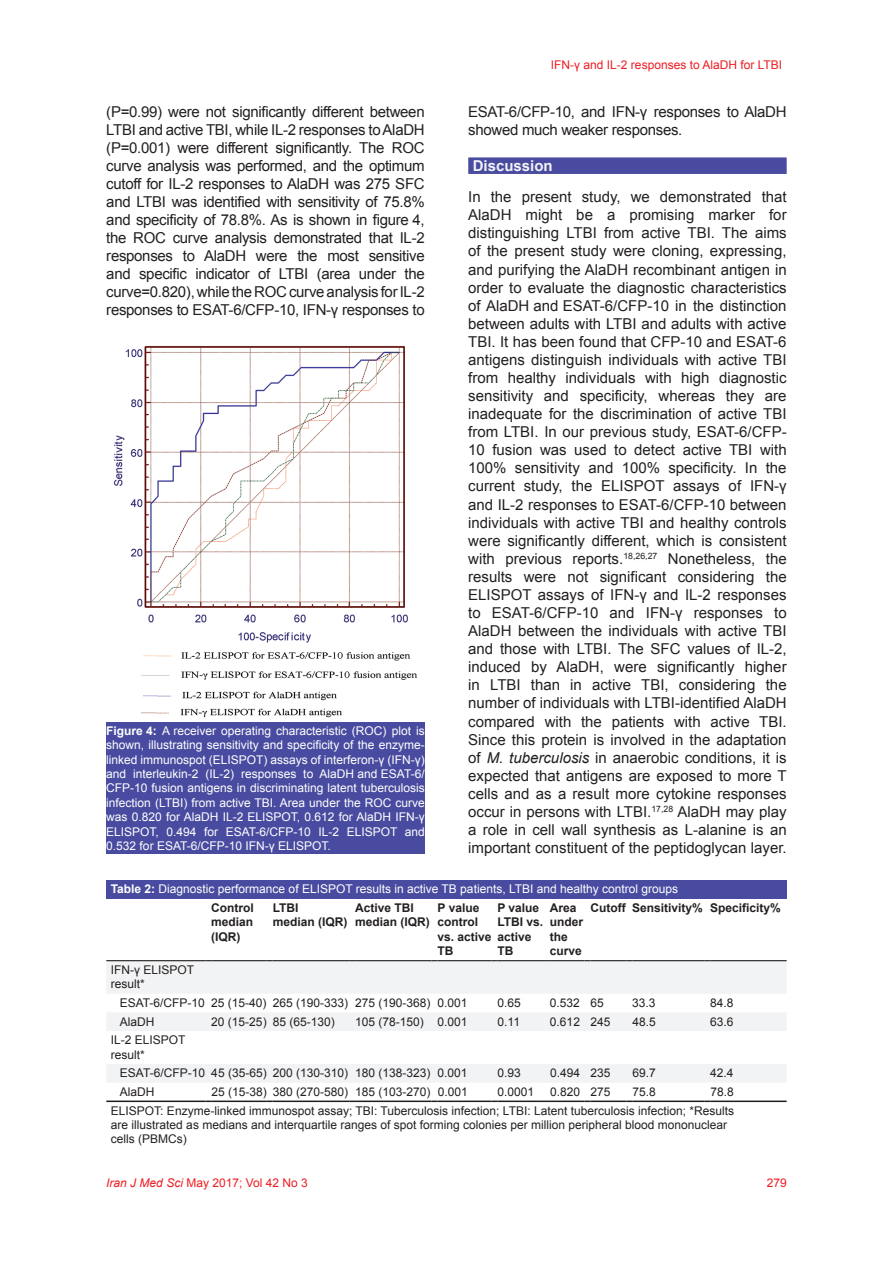
<style>
.page{position:relative;width:893px;height:1263px;background:#fff}
.page>*{position:absolute;margin:0;border:0;box-sizing:border-box;transform-origin:0 0}
.t1{font:15px/18.1px "Arial";letter-spacing:-.02em;color:#231f20;text-align:justify}
.t2{font:700 15px "Arial";color:#f2f2f8}
.t3{font:12px/14.4px "Arial";color:#fff}
.t4{font:12px/14.4px "Arial";color:#231f20}
.t5{font:700 12px/14.4px "Arial";color:#231f20}
.t6{font:12px "Arial";color:#ee1d23}
.s1{font-style:italic}
.s2{font-weight:700}
.s3{font-weight:700;color:#231f20}
</style>
<div class="page">
<div style="left:468px;top:157px;width:319px;height:17px;background:#484b9f"></div>
<div style="left:106px;top:880px;width:681px;height:19px;background:#484b9f"></div>
<svg style="left:106px;top:961px;width:681px;height:121px;fill:#f2f3f4"></svg>
<hr style="left:106px;top:1100px;width:99px;height:2px;background:#231f20">
<svg style="left:205px;top:1100px;width:6px;height:2px"></svg>
<hr style="left:211px;top:1100px;width:56px;height:2px;background:#231f20">
<svg style="left:267px;top:1100px;width:6px;height:2px"></svg>
<hr style="left:273px;top:1100px;width:76px;height:2px;background:#231f20">
<svg style="left:349px;top:1100px;width:6px;height:2px"></svg>
<hr style="left:355px;top:1100px;width:77px;height:2px;background:#231f20">
<hr style="left:437px;top:1100px;width:54px;height:2px;background:#231f20">
<svg style="left:491px;top:1100px;width:6px;height:2px"></svg>
<hr style="left:497px;top:1100px;width:47px;height:2px;background:#231f20">
<svg style="left:544px;top:1100px;width:6px;height:2px"></svg>
<hr style="left:550px;top:1100px;width:34px;height:2px;background:#231f20">
<svg style="left:584px;top:1100px;width:6px;height:2px"></svg>
<hr style="left:590px;top:1100px;width:36px;height:2px;background:#231f20">
<svg style="left:626px;top:1100px;width:6px;height:2px"></svg>
<hr style="left:632px;top:1100px;width:72px;height:2px;background:#231f20">
<svg style="left:704px;top:1100px;width:6px;height:2px"></svg>
<hr style="left:710px;top:1100px;width:77px;height:2px;background:#231f20">
<hr style="left:106px;top:960px;width:99px;height:1px;background:#231f20">
<hr style="left:211px;top:960px;width:56px;height:1px;background:#231f20">
<hr style="left:273px;top:960px;width:76px;height:1px;background:#231f20">
<hr style="left:355px;top:960px;width:77px;height:1px;background:#231f20">
<hr style="left:437px;top:960px;width:54px;height:1px;background:#231f20">
<hr style="left:497px;top:960px;width:47px;height:1px;background:#231f20">
<hr style="left:550px;top:960px;width:34px;height:1px;background:#231f20">
<hr style="left:590px;top:960px;width:36px;height:1px;background:#231f20">
<hr style="left:632px;top:960px;width:72px;height:1px;background:#231f20">
<hr style="left:710px;top:960px;width:77px;height:1px;background:#231f20">
<img style="left:113px;top:345px;width:304px;height:373px">
<div style="left:106px;top:722px;width:319px;height:131px;background:#484b9f"></div>
<p class="t6" style="left:551px;top:57px;width:233px">IFN-γ and IL-2 responses to AlaDH for LTBI</p>
<p class="t1" style="left:106px;top:103px;width:320px">(P=0.99) were not significantly different between LTBI and active TBI, while IL-2 responses to AlaDH (P=0.001) were different significantly. The ROC curve analysis was performed, and the optimum cutoff for IL-2 responses to AlaDH was 275 SFC and LTBI was identified with sensitivity of 75.8% and specificity of 78.8%. As is shown in figure 4, the ROC curve analysis demonstrated that IL-2 responses to AlaDH were the most sensitive and specific indicator of LTBI (area under the curve=0.820), while the ROC curve analysis for IL-2 responses to ESAT-6/CFP-10, IFN-γ responses to</p>
<p class="t1" style="left:468px;top:103px;width:320px">ESAT-6/CFP-10, and IFN-γ responses to AlaDH showed much weaker responses.</p>
<p class="t2" style="left:473px;top:156px;width:82px">Discussion</p>
<p class="t1" style="left:468px;top:188px;width:320px">In the present study, we demonstrated that AlaDH might be a promising marker for distinguishing LTBI from active TBI. The aims of the present study were cloning, expressing, and purifying the AlaDH recombinant antigen in order to evaluate the diagnostic characteristics of AlaDH and ESAT-6/CFP-10 in the distinction between adults with LTBI and adults with active TBI. It has been found that CFP-10 and ESAT-6 antigens distinguish individuals with active TBI from healthy individuals with high diagnostic sensitivity and specificity, whereas they are inadequate for the discrimination of active TBI from LTBI. In our previous study, ESAT-6/CFP-10 fusion was used to detect active TBI with 100% sensitivity and 100% specificity. In the current study, the ELISPOT assays of IFN-γ and IL-2 responses to ESAT-6/CFP-10 between individuals with active TBI and healthy controls were significantly different, which is consistent with previous reports.<sup>18,26,27</sup> Nonetheless, the results were not significant considering the ELISPOT assays of IFN-γ and IL-2 responses to ESAT-6/CFP-10 and IFN-γ responses to AlaDH between the individuals with active TBI and those with LTBI. The SFC values of IL-2, induced by AlaDH, were significantly higher in LTBI than in active TBI, considering the number of individuals with LTBI-identified AlaDH compared with the patients with active TBI.<br>Since this protein is involved in the adaptation of <span class="s1">M. tuberculosis</span> in anaerobic conditions, it is expected that antigens are exposed to more T cells and as a result more cytokine responses occur in persons with LTBI.<sup>17,28</sup> AlaDH may play a role in cell wall synthesis as L-alanine is an important constituent of the peptidoglycan layer.</p>
<p class="t3" style="left:211px;top:880px;width:468px;line-height:18.6px;text-indent:-100px"><span class="s2">Table 2:</span> Diagnostic performance of ELISPOT results in active TB patients, LTBI and healthy control groups<br><span class="s3">Control</span></p>
<p class="t5" style="left:211px;top:915px;width:44px">median (IQR)</p>
<p class="t3" style="left:106px;top:723px;width:320px;text-align:justify"><span class="s2">Figure 4:</span> A receiver operating characteristic (ROC) plot is shown, illustrating sensitivity and specificity of the enzyme&shy;linked immunospot (ELISPOT) assays of interferon-γ (IFN-γ) and interleukin-2 (IL-2) responses to AlaDH and ESAT-6/ CFP-10 fusion antigens in discriminating latent tuberculosis infection (LTBI) from active TBI. Area under the ROC curve was 0.820 for AlaDH IL-2 ELISPOT, 0.612 for AlaDH IFN-γ ELISPOT, 0.494 for ESAT-6/CFP-10 IL-2 ELISPOT and 0.532 for ESAT-6/CFP-10 IFN-γ ELISPOT.</p>
<p class="t5" style="left:273px;top:901px;width:76px">LTBI<br>median (IQR)</p>
<p class="t5" style="left:355px;top:901px;width:76px">Active TBI median (IQR)</p>
<p class="t5" style="left:438px;top:901px;width:55px">P value control vs. active<br>TB</p>
<p class="t5" style="left:497px;top:901px;width:47px">P value<br>LTBI vs. active<br>TB</p>
<p class="t5" style="left:550px;top:901px;width:35px">Area under the curve</p>
<p class="t5" style="left:590px;top:901px;width:192px">Cutoff Sensitivity% Specificity%</p>
<p class="t4" style="left:111px;top:962px;width:85px">IFN‑γ ELISPOT result*</p>
<p class="t4" style="left:120px;top:995px;width:349px">ESAT‑6/CFP‑10 25 (15‑40) 265 (190‑333) 275 (190‑368) 0.001</p>
<p class="t4" style="left:497px;top:995px;width:25px">0.65</p>
<p class="t4" style="left:550px;top:995px;width:55px">0.532 65</p>
<p class="t4" style="left:632px;top:995px;width:25px">33.3</p>
<p class="t4" style="left:710px;top:995px;width:25px">84.8</p>
<p class="t4" style="left:120px;top:1014px;width:36px">AlaDH</p>
<p class="t4" style="left:211px;top:1014px;width:125px">20 (15‑25) 85 (65‑130)</p>
<p class="t4" style="left:355px;top:1014px;width:114px">105 (78‑150) 0.001</p>
<p class="t4" style="left:497px;top:1014px;width:24px">0.11</p>
<p class="t4" style="left:550px;top:1014px;width:62px">0.612 245</p>
<p class="t4" style="left:632px;top:1014px;width:25px">48.5</p>
<p class="t4" style="left:710px;top:1014px;width:25px">63.6</p>
<p class="t4" style="left:111px;top:1033px;width:76px">IL‑2 ELISPOT result*</p>
<p class="t4" style="left:120px;top:1066px;width:349px">ESAT‑6/CFP‑10 45 (35‑65) 200 (130‑310) 180 (138‑323) 0.001</p>
<p class="t4" style="left:498px;top:1066px;width:25px">0.93</p>
<p class="t4" style="left:550px;top:1066px;width:62px">0.494 235</p>
<p class="t4" style="left:632px;top:1066px;width:25px">69.7</p>
<p class="t4" style="left:710px;top:1066px;width:25px">42.4</p>
<p class="t4" style="left:120px;top:1084px;width:36px">AlaDH</p>
<p class="t4" style="left:211px;top:1084px;width:258px">25 (15‑38) 380 (270‑580) 185 (103‑270) 0.001</p>
<p class="t4" style="left:498px;top:1084px;width:38px">0.0001</p>
<p class="t4" style="left:550px;top:1084px;width:62px">0.820 275</p>
<p class="t4" style="left:632px;top:1084px;width:25px">75.8</p>
<p class="t4" style="left:111px;top:1082px;width:625px;line-height:18.6px;text-align:right">78.8<br>ELISPOT: Enzyme‑linked immunospot assay; TBI: Tuberculosis infection; LTBI: Latent tuberculosis infection; *Results</p>
<p class="t4" style="left:111px;top:1117px;width:618px">are illustrated as medians and interquartile ranges of spot forming colonies per million peripheral blood mononuclear cells (PBMCs)</p>
<p class="t6" style="left:106px;top:1174px;width:203px"><span class="s1">Iran J Med Sci</span> May 2017; Vol 42 No 3</p>
<p class="t6" style="left:767px;top:1174px;width:22px">279</p>
</div>
